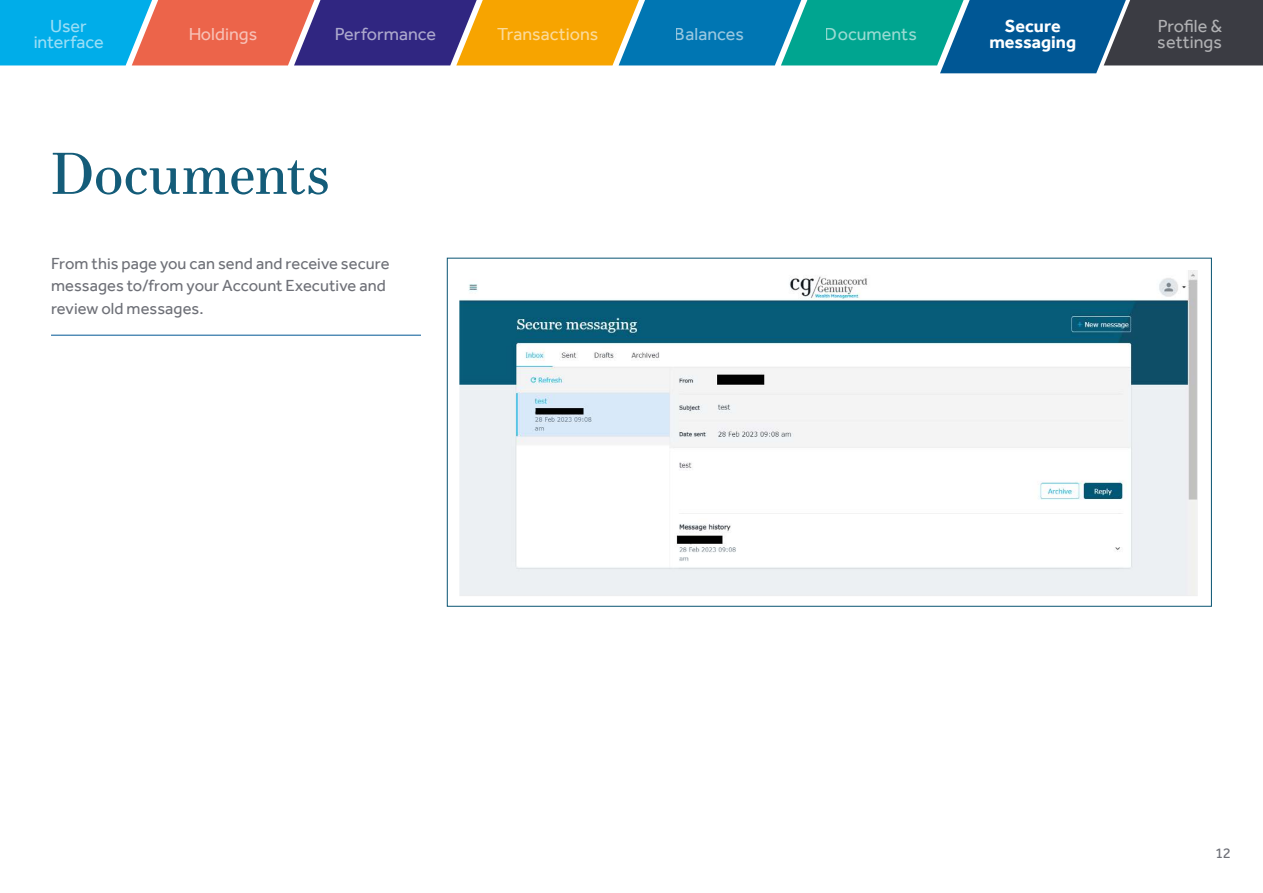
<style>
.page{position:relative;width:1263px;height:893px;background:#fff}
.page>*{position:absolute;margin:0;border:0;box-sizing:border-box;transform-origin:0 0}
.t1{font:57px "Essonnes Text";letter-spacing:-.01em;color:#145c79}
.t2{font:18px/16.5px "Effra";color:#fff}
.t3{font:700 18px/16.5px "Effra";color:#fff;text-align:center}
.t4{font:16.5px/22.5px "Effra";letter-spacing:.005em;color:#6e7077}
.t5{font:15px "Effra";color:#6e7077}
</style>
<div class="page">
<img style="left:459px;top:270px;width:738px;height:326px">
<hr style="left:51px;top:335px;width:370px;height:1px;background:#005795">
<svg style="left:0;top:0;width:1263px;height:73px;background:#5f8188"></svg>
<p class="t2" style="left:188px;top:26px;width:71px">Holdings</p>
<p class="t2" style="left:1157px;top:18px;width:66px">Profile &amp; settings</p>
<p class="t3" style="left:989px;top:18px;width:88px">Secure messaging</p>
<p class="t2" style="left:33px;top:18px;width:72px;text-align:center">User interface</p>
<p class="t2" style="left:334px;top:26px;width:103px">Performance</p>
<p class="t2" style="left:497px;top:26px;width:103px">Transactions</p>
<p class="t2" style="left:675px;top:26px;width:71px">Balances</p>
<p class="t2" style="left:825px;top:26px;width:94px">Documents</p>
<h1 class="t1" style="left:51px;top:132px;width:280px">Documents</h1>
<p class="t4" style="left:51px;top:252px;width:340px">From this page you can send and receive secure messages to/from your Account Executive and review old messages.</p>
<p class="t5" style="left:1215px;top:844px;width:18px">12</p>
</div>
